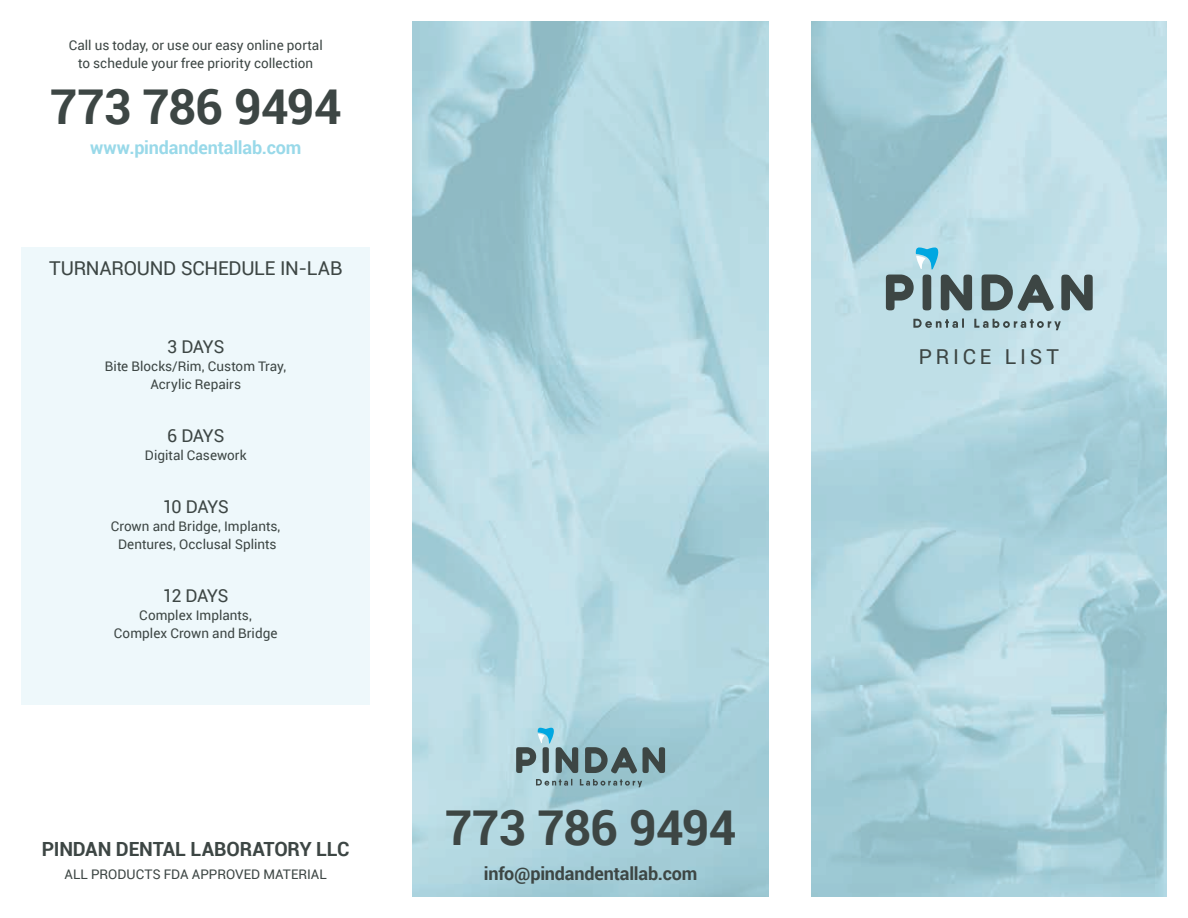
<style>
.page{position:relative;width:1188px;height:918px;background:#fff}
.page>*{position:absolute;margin:0;border:0;box-sizing:border-box;transform-origin:0 0}
.t1{font:700 48px "Roboto";letter-spacing:-.01em;color:#3d4644}
.t2{font:21px "Roboto";letter-spacing:.185em;color:#3d4644}
.t3{font:700 19.5px "Roboto";letter-spacing:-.01em;color:#3d4644}
.t4{font:19.5px "Roboto";letter-spacing:-.01em;color:#3d4644}
.t5{font:700 18px "Roboto";letter-spacing:-.01em;color:#3d4644}
.t6{font:700 18px "Roboto";letter-spacing:-.01em;color:#99d9e9}
.t7{font:18px "Roboto";letter-spacing:-.035em;color:#3d4644}
.t8{font:13.5px/18px "Roboto";letter-spacing:.005em;color:#3d4644;text-align:center}
</style>
<div class="page">
<img style="left:811px;top:21px;width:356px;height:876px">
<div style="left:21px;top:248px;width:349px;height:457px;background:#eef8fb"></div>
<svg style="left:913px;top:318px;width:51px;height:10px"></svg>
<svg style="left:974px;top:319px;width:87px;height:11px"></svg>
<svg style="left:886px;top:275px;width:28px;height:35px"></svg>
<svg style="left:923px;top:275px;width:8px;height:35px"></svg>
<svg style="left:941px;top:275px;width:31px;height:35px"></svg>
<svg style="left:982px;top:274px;width:72px;height:37px;background:#7b8f92"></svg>
<svg style="left:1061px;top:275px;width:32px;height:35px"></svg>
<svg style="left:915px;top:248px;width:24px;height:21px"></svg>
<svg style="left:536px;top:779px;width:36px;height:7px"></svg>
<svg style="left:580px;top:779px;width:62px;height:8px"></svg>
<svg style="left:585px;top:747px;width:52px;height:26px"></svg>
<svg style="left:643px;top:747px;width:22px;height:26px"></svg>
<svg style="left:516px;top:728px;width:62px;height:45px;background:#85a6ae"></svg>
<p class="t8" style="left:69px;top:37px;width:256px">Call us today, or use our easy online portal to schedule your free priority collection</p>
<h1 class="t1" style="left:50px;top:79px;width:293px">773 786 9494</h1>
<h3 class="t6" style="left:90px;top:137px;width:213px">www.pindandentallab.com</h3>
<h3 class="t4" style="left:49px;top:257px;width:295px">TURNAROUND SCHEDULE IN-LAB</h3>
<h3 class="t7" style="left:167px;top:337px;width:59px">3 DAYS</h3>
<p class="t8" style="left:105px;top:358px;width:183px">Bite Blocks/Rim, Custom Tray,<br>Acrylic Repairs</p>
<h3 class="t7" style="left:167px;top:426px;width:59px">6 DAYS</h3>
<p class="t8" style="left:145px;top:447px;width:103px">Digital Casework</p>
<h3 class="t7" style="left:163px;top:497px;width:67px">10 DAYS</h3>
<p class="t8" style="left:111px;top:518px;width:171px">Crown and Bridge, Implants,<br>Dentures, Occlusal Splints</p>
<h3 class="t7" style="left:163px;top:586px;width:67px">12 DAYS</h3>
<p class="t8" style="left:114px;top:607px;width:165px">Complex Implants,<br>Complex Crown and Bridge</p>
<h3 class="t3" style="left:42px;top:838px;width:309px">PINDAN DENTAL LABORATORY LLC</h3>
<p class="t8" style="left:64px;top:865px;width:264px">ALL PRODUCTS FDA APPROVED MATERIAL</p>
<h1 class="t1" style="left:445px;top:800px;width:293px">773 786 9494</h1>
<h3 class="t5" style="left:484px;top:863px;width:215px">info@pindandentallab.com</h3>
<h2 class="t2" style="left:919px;top:345px;width:142px">PRICE LIST</h2>
</div>
